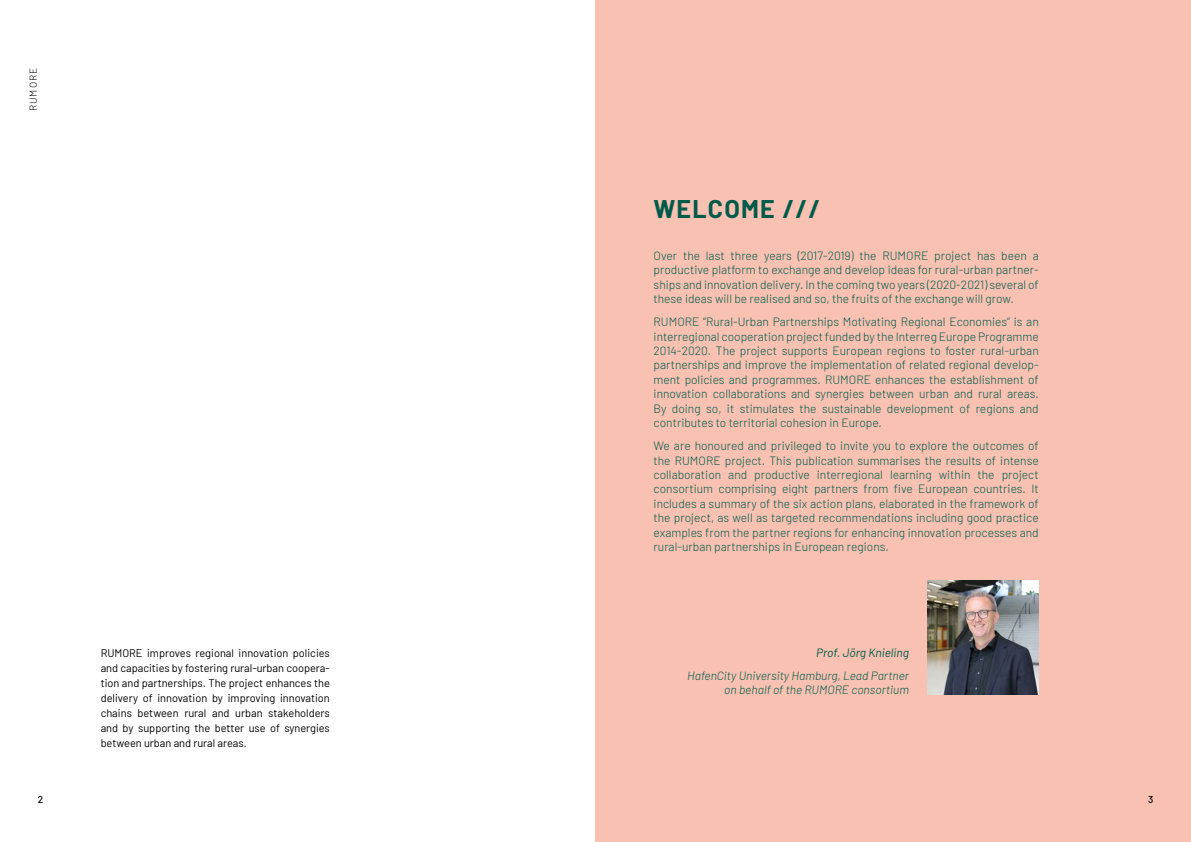
<style>
.page{position:relative;width:1191px;height:842px;background:#fff}
.page>*{position:absolute;margin:0;border:0;box-sizing:border-box;transform-origin:0 0}
.t1{font:700 25px "Barlow";letter-spacing:.05em;color:#005a4a}
.t2{font:300 12px/14.4px "Barlow";color:#005a4a;text-align:justify}
.t3{font:italic 300 12px/14.4px "Barlow";color:#005a4a;text-align:right}
.t4{font:italic 12px "Barlow";color:#005a4a}
.t5{font:11px/15px "Barlow";color:#000;text-align:justify}
.t6{font:300 10px "Barlow";letter-spacing:.1em;color:#000}
.t7{font:500 10px "Barlow";color:#000}
</style>
<div class="page">
<div style="left:595px;top:0;width:596px;height:842px;background:#f8c1b1"></div>
<img style="left:927px;top:581px;width:111px;height:113px">
<p class="t6" style="left:26px;top:111px;width:45px;rotate:-90deg">RUMORE</p>
<p class="t7" style="left:38px;top:792px;width:7px">2</p>
<p class="t5" style="left:101px;top:645px;width:231px">RUMORE improves regional innovation policies and capacities by fostering rural-urban coopera&shy;tion and partnerships. The project enhances the delivery of innovation by improving innovation chains between rural and urban stakeholders and by supporting the better use of synergies between urban and rural areas.</p>
<h1 class="t1" style="left:653px;top:190px;width:168px">WELCOME ///</h1>
<p class="t2" style="left:653px;top:248px;width:387px">Over the last three years (2017-2019) the RUMORE project has been a productive platform to exchange and develop ideas for rural-urban partner&shy;ships and innovation delivery. In the coming two years (2020-2021) several of these ideas will be realised and so, the fruits of the exchange will grow.</p>
<p class="t2" style="left:653px;top:314px;width:387px">RUMORE “Rural-Urban Partnerships Motivating Regional Economies” is an interregional cooperation project funded by the Interreg Europe Programme 2014-2020. The project supports European regions to foster rural-urban partnerships and improve the implementation of related regional develop&shy;ment policies and programmes. RUMORE enhances the establishment of innovation collaborations and synergies between urban and rural areas.<br>By doing so, it stimulates the sustainable development of regions and contributes to territorial cohesion in Europe.</p>
<p class="t2" style="left:653px;top:438px;width:387px">We are honoured and privileged to invite you to explore the outcomes of the RUMORE project. This publication summarises the results of intense collaboration and productive interregional learning within the project consortium comprising eight partners from five European countries. It includes a summary of the six action plans, elaborated in the framework of the project, as well as targeted recommendations including good practice examples from the partner regions for enhancing innovation processes and rural-urban partnerships in European regions.</p>
<p class="t4" style="left:816px;top:643px;width:94px">Prof. Jörg Knieling</p>
<p class="t3" style="left:687px;top:667px;width:223px">HafenCity University Hamburg, Lead Partner on behalf of the RUMORE consortium</p>
<p class="t7" style="left:1148px;top:792px;width:7px">3</p>
</div>
